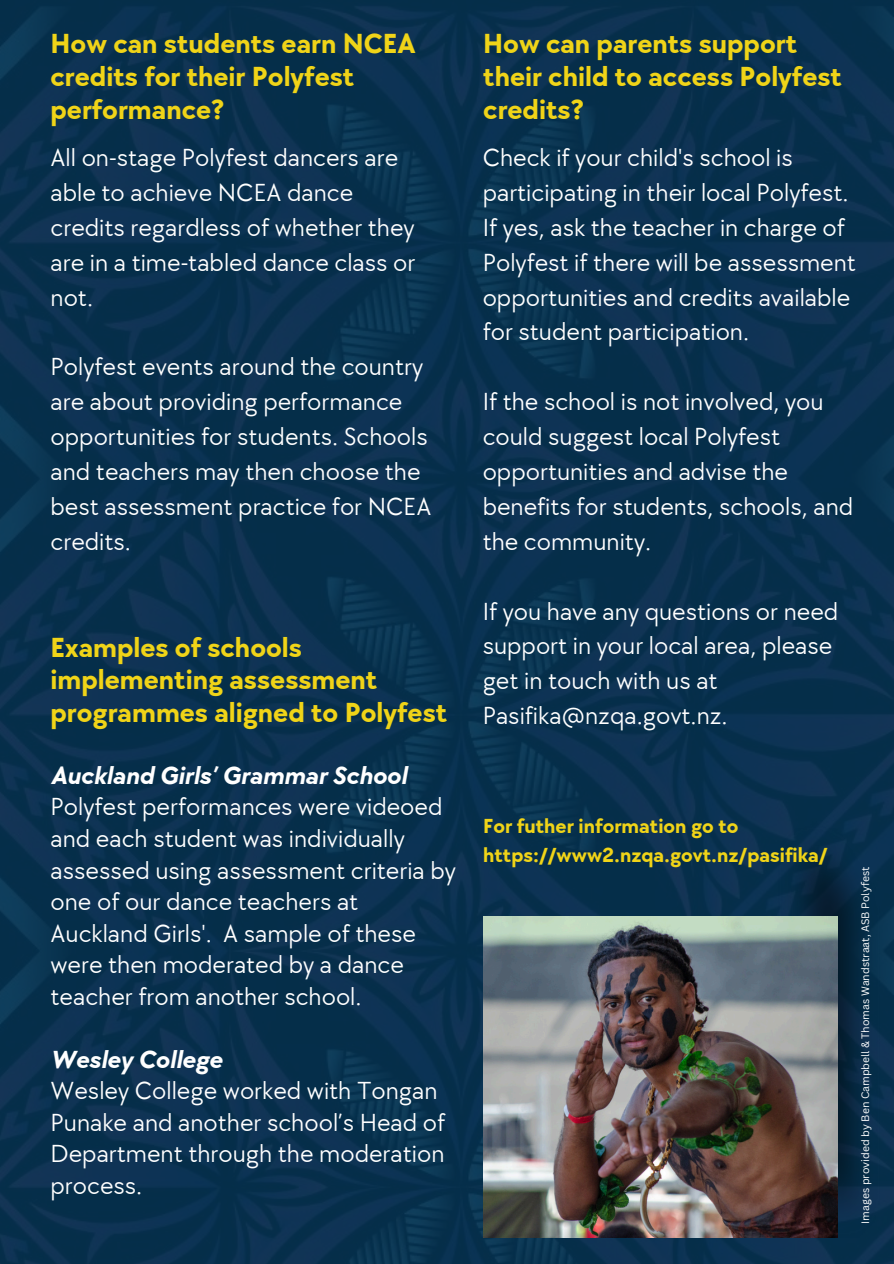
<style>
.page{position:relative;width:894px;height:1264px;background:#fff}
.page>*{position:absolute;margin:0;border:0;box-sizing:border-box;transform-origin:0 0}
.t1{font:700 28.5px/32.7px "TT Chocolates";color:#f0d418}
.t2{font:25.5px/34.8px "TT Chocolates";color:#fff}
.t3{font:700 21px/29.2px "TT Chocolates";color:#f0d418}
.t4{font:10.5px "Canva Sans";color:#fff}
.s1{font-weight:700;font-style:italic}
</style>
<div class="page">
<img style="left:0;top:0;width:893px;height:1263px">
<img style="left:778px;top:821px;width:101px;height:416px">
<img style="left:483px;top:916px;width:353px;height:321px">
<h2 class="t1" style="left:51px;top:28px;width:366px">How can students earn NCEA credits for their Polyfest performance?</h2>
<h1 class="t2" style="left:51px;top:141px;width:366px">All on-stage Polyfest dancers are able to achieve NCEA dance credits regardless of whether they are in a time-tabled dance class or not.</h1>
<h1 class="t2" style="left:51px;top:350px;width:382px">Polyfest events around the country are about providing performance opportunities for students. Schools and teachers may then choose the best assessment practice for NCEA credits.</h1>
<h1 class="t1" style="left:51px;top:632px;width:398px">Examples of schools implementing assessment programmes aligned to Polyfest</h1>
<h2 class="t2" style="left:51px;top:760px;width:407px;line-height:31.5px"><span class="s1">Auckland Girls’ Grammar School<br></span>Polyfest performances were videoed and each student was individually assessed using assessment criteria by one of our dance teachers at<br>Auckland Girls'. A sample of these were then moderated by a dance teacher from another school.</h2>
<h2 class="t2" style="left:51px;top:1044px;width:396px;line-height:31.5px"><span class="s1">Wesley College<br></span>Wesley College worked with Tongan<br>Punake and another school’s Head of<br>Department through the moderation process.</h2>
<h2 class="t1" style="left:483px;top:28px;width:360px">How can parents support their child to access Polyfest credits?</h2>
<h2 class="t2" style="left:482px;top:141px;width:374px">Check if your child's school is participating in their local Polyfest.<br>If yes, ask the teacher in charge of Polyfest if there will be assessment opportunities and credits available for student participation.</h2>
<h3 class="t2" style="left:482px;top:385px;width:372px">If the school is not involved, you could suggest local Polyfest opportunities and advise the benefits for students, schools, and the community.</h3>
<p class="t2" style="left:482px;top:594px;width:357px">If you have any questions or need support in your local area, please get in touch with us at<br>Pasifika@nzqa.govt.nz.</p>
<h2 class="t3" style="left:483px;top:811px;width:345px">For futher information go to https://www2.nzqa.govt.nz/pasifika/</h2>
<p class="t4" style="left:857px;top:1223px;width:358px;rotate:-90deg">Images provided by Ben Campbell &amp; Thomas Wandstraat, ASB Polyfest</p>
</div>
